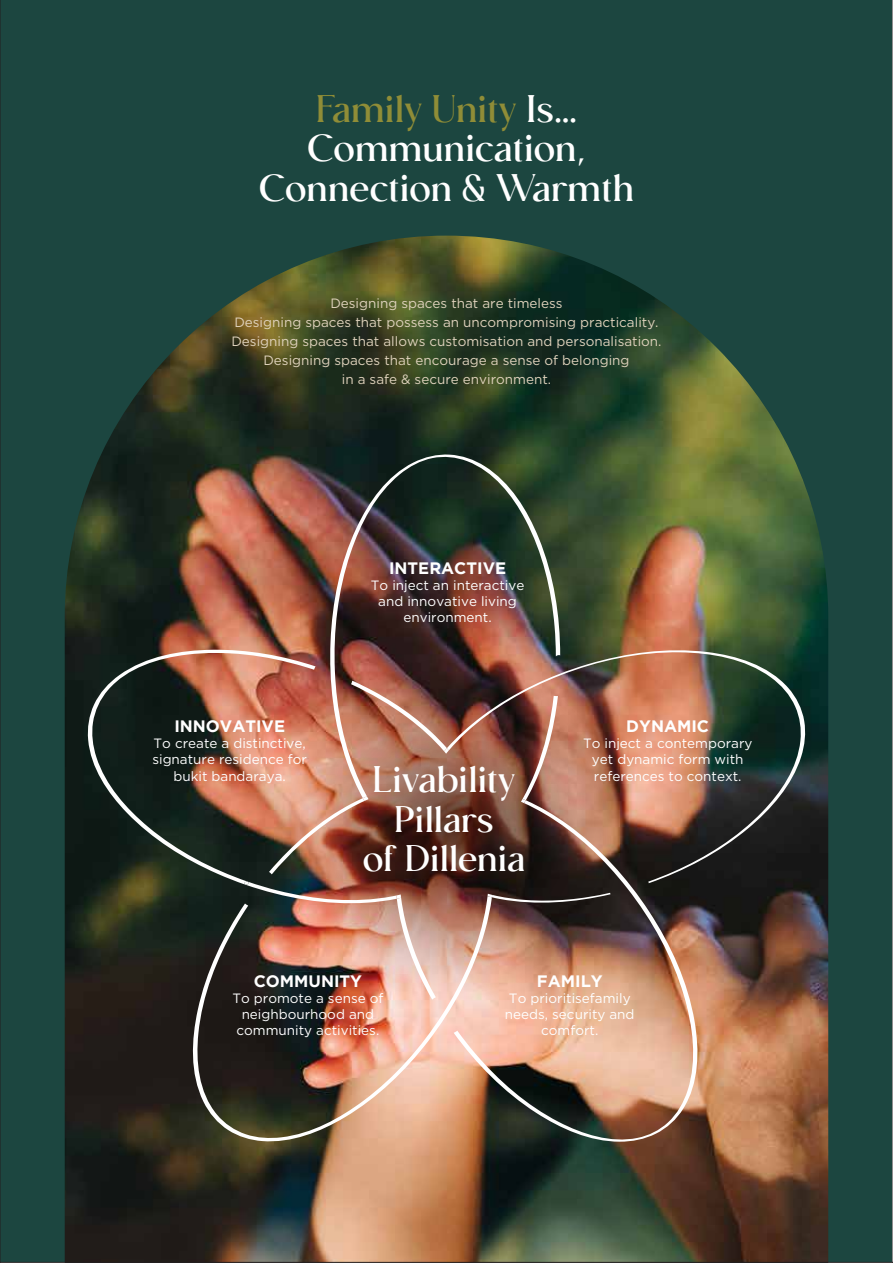
<style>
.page{position:relative;width:893px;height:1263px;background:#fff}
.page>*{position:absolute;margin:0;border:0;box-sizing:border-box;transform-origin:0 0}
.t1{font:700 42px/39.3px "Moneta";color:#fff;text-align:center}
.t2{font:700 40.5px/39.6px "Moneta";color:#fff;text-align:center}
.t3{font:700 16.5px "Gotham";color:#fff}
.t4{font:13.5px/16.2px "Gotham";color:#fff;text-align:center}
.t5{font:13.5px/19.2px "Gotham";color:#dfd2bc;text-align:center}
.s1{color:#908d37}
</style>
<div class="page">
<img style="left:0;top:0;width:893px;height:1263px">
<h1 class="t1" style="left:259px;top:93px;width:377px"><span class="s1">Family Unity</span> Is…<br>Communication,<br>Connection &amp; Warmth</h1>
<p class="t5" style="left:231px;top:293px;width:432px">Designing spaces that are timeless<br>Designing spaces that possess an uncompromising practicality.<br>Designing spaces that allows customisation and personalisation.<br>Designing spaces that encourage a sense of belonging<br>in a safe &amp; secure environment.</p>
<p class="t3" style="left:174px;top:717px;width:112px">INNOVATIVE</p>
<p class="t4" style="left:152px;top:735px;width:156px">To create a distinctive, signature residence for bukit bandaraya.</p>
<p class="t3" style="left:389px;top:558px;width:119px">INTERACTIVE</p>
<p class="t4" style="left:371px;top:577px;width:155px">To inject an interactive and innovative living environment.</p>
<h2 class="t2" style="left:363px;top:764px;width:164px">Livability<br>Pillars<br>of Dillenia</h2>
<p class="t3" style="left:626px;top:717px;width:84px">DYNAMIC</p>
<p class="t4" style="left:583px;top:735px;width:171px">To inject a contemporary yet dynamic form with references to context.</p>
<p class="t3" style="left:254px;top:971px;width:110px">COMMUNITY</p>
<p class="t4" style="left:232px;top:989px;width:153px">To promote a sense of neighbourhood and community activities.</p>
<p class="t3" style="left:537px;top:971px;width:67px">FAMILY</p>
<p class="t4" style="left:505px;top:989px;width:131px">To prioritisefamily needs, security and comfort.</p>
</div>
